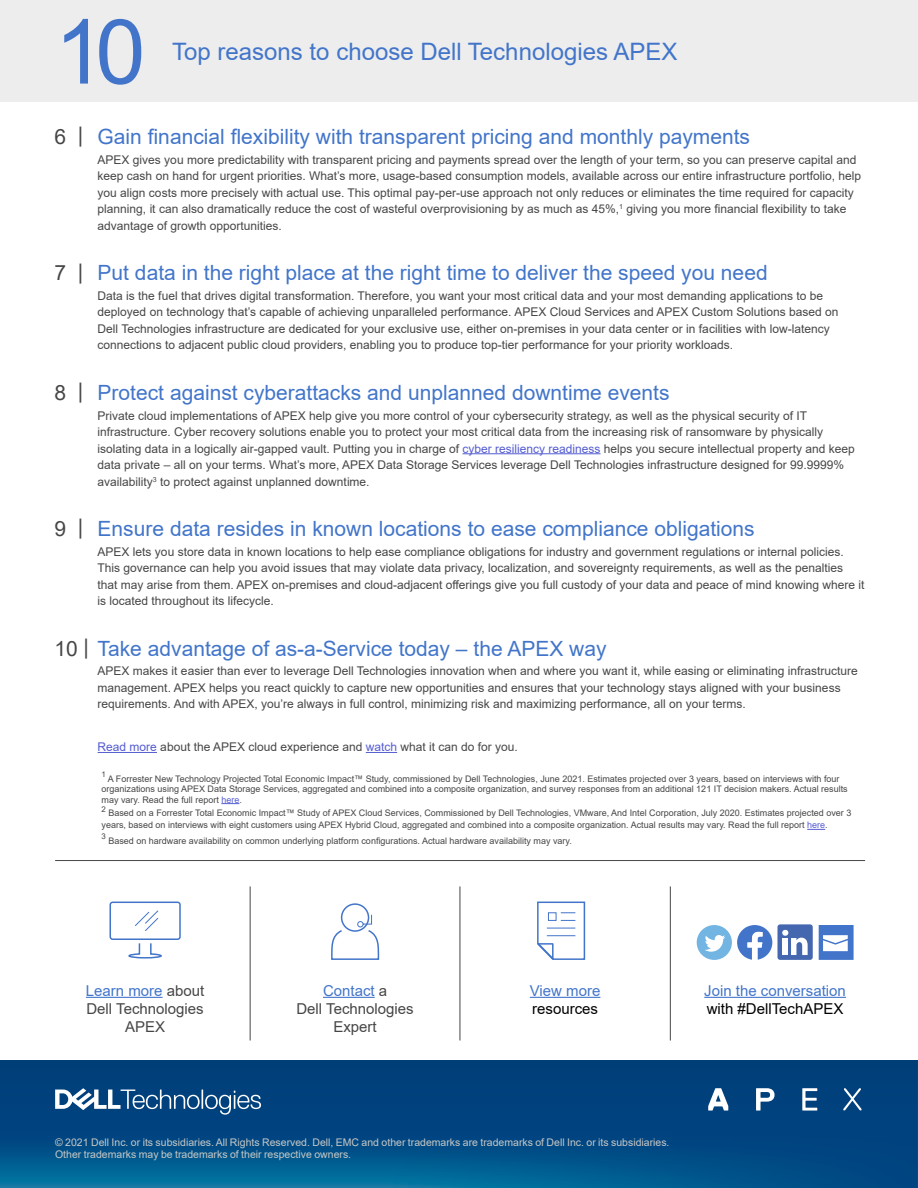
<style>
.page{position:relative;width:918px;height:1188px;background:#fff}
.page>*{position:absolute;margin:0;border:0;box-sizing:border-box;transform-origin:0 0}
.t1{font:90px "Arial";color:#4275ca}
.Conclusion_copy{font:24px "Arial";color:#4275ca}
.List_item_subheading{font:21px "Arial";color:#4275ca}
.t2{font:15px/18px "Arial";color:#464646;text-align:center}
.t3{font:15px/18px "Arial";color:#4275ca}
.t4{font:15px/18px "Arial";color:#000}
.List_Copy{font:12px/16.5px "Arial";color:#464646}
.t5{font:10.5px/12px "Arial";color:#c7c8c6}
.List_Copy-2{font:9px/10.5px "Arial";color:#464646}
.List_Copy-3{font:7.8px "Arial";color:#464646}
.s1{color:#464646}
.s2{color:#545cd1}
.s3{color:#4275ca}
.s4{color:#000}
</style>
<div class="page">
<img style="left:0;top:1061px;width:918px;height:127px">
<svg style="left:55px;top:1088px;width:206px;height:27px;background:#3c6e9b"></svg>
<hr style="left:86px;top:997px;width:77px;height:1px;background:#4275ca">
<hr style="left:323px;top:997px;width:52px;height:1px;background:#4275ca">
<hr style="left:530px;top:997px;width:70px;height:1px;background:#4275ca">
<hr style="left:704px;top:997px;width:142px;height:1px;background:#4275ca">
<svg style="left:819px;top:925px;width:35px;height:35px"></svg>
<svg style="left:737px;top:925px;width:35px;height:35px"></svg>
<div style="left:697px;top:925px;width:35px;height:35px;background:#72b5e3;border-radius:50%"></div>
<svg style="left:705px;top:935px;width:20px;height:17px"></svg>
<div style="left:777px;top:924px;width:36px;height:36px;background:#4467af;border-radius:3px"></div>
<svg style="left:782px;top:930px;width:26px;height:25px"></svg>
<hr style="left:250px;top:886px;width:1px;height:155px;background:#464646">
<hr style="left:460px;top:886px;width:1px;height:155px;background:#464646">
<hr style="left:670px;top:886px;width:1px;height:155px;background:#464646">
<svg style="left:537px;top:901px;width:49px;height:59px"></svg>
<div style="left:341px;top:903px;width:28px;height:29px;border:2px solid #4275ca;border-radius:50%"></div>
<svg style="left:331px;top:914px;width:49px;height:46px"></svg>
<div style="left:110px;top:902px;width:71px;height:38px;border:2px solid #4275ca;border-radius:2px"></div>
<svg style="left:135px;top:910px;width:24px;height:21px"></svg>
<svg style="left:128px;top:943px;width:34px;height:16px"></svg>
<hr style="left:55px;top:860px;width:810px;height:1px;background:#464646">
<div style="left:0;top:0;width:918px;height:101px;background:#ededed"></div>
<svg style="left:708px;top:1088px;width:20px;height:23px"></svg>
<svg style="left:756px;top:1088px;width:19px;height:23px"></svg>
<svg style="left:802px;top:1088px;width:15px;height:23px"></svg>
<svg style="left:843px;top:1088px;width:18px;height:22px"></svg>
<hr style="left:463px;top:453px;width:138px;height:1px;background:#545cd1">
<hr style="left:98px;top:752px;width:59px;height:1px;background:#545cd1">
<hr style="left:366px;top:752px;width:31px;height:1px;background:#545cd1">
<svg style="left:221px;top:803px;width:18px;height:1px"></svg>
<svg style="left:807px;top:829px;width:18px;height:1px"></svg>
<p class="t1" style="left:54px;top:-10px;width:93px">10</p>
<p class="Conclusion_copy" style="left:172px;top:35px;width:507px">Top reasons to choose Dell Technologies APEX</p>
<p class="List_item_subheading" style="left:54px;top:122px;width:697px"><span class="s1">6 |</span> Gain financial flexibility with transparent pricing and monthly payments</p>
<p class="List_Copy" style="left:98px;top:151px;width:765px">APEX gives you more predictability with transparent pricing and payments spread over the length of your term, so you can preserve capital and keep cash on hand for urgent priorities. What’s more, usage-based consumption models, available across our entire infrastructure portfolio, help you align costs more precisely with actual use. This optimal pay-per-use approach not only reduces or eliminates the time required for capacity planning, it can also dramatically reduce the cost of wasteful overprovisioning by as much as 45%,<sup>1</sup> giving you more financial flexibility to take advantage of growth opportunities.</p>
<p class="List_item_subheading" style="left:54px;top:258px;width:715px"><span class="s1">7 |</span> Put data in the right place at the right time to deliver the speed you need</p>
<p class="List_Copy" style="left:98px;top:287px;width:742px">Data is the fuel that drives digital transformation. Therefore, you want your most critical data and your most demanding applications to be deployed on technology that’s capable of achieving unparalleled performance. APEX Cloud Services and APEX Custom Solutions based on Dell Technologies infrastructure are dedicated for your exclusive use, either on-premises in your data center or in facilities with low-latency connections to adjacent public cloud providers, enabling you to produce top-tier performance for your priority workloads.</p>
<p class="List_item_subheading" style="left:54px;top:378px;width:617px"><span class="s1">8 |</span> Protect against cyberattacks and unplanned downtime events</p>
<p class="List_Copy" style="left:98px;top:407px;width:759px">Private cloud implementations of APEX help give you more control of your cybersecurity strategy, as well as the physical security of IT infrastructure. Cyber recovery solutions enable you to protect your most critical data from the increasing risk of ransomware by physically isolating data in a logically air-gapped vault. Putting you in charge of <span class="s2">cyber resiliency readiness</span> helps you secure intellectual property and keep data private – all on your terms. What’s more, APEX Data Storage Services leverage Dell Technologies infrastructure designed for 99.9999% availability<sup>3</sup> to protect against unplanned downtime.</p>
<p class="List_item_subheading" style="left:54px;top:514px;width:702px"><span class="s1">9 |</span> Ensure data resides in known locations to ease compliance obligations</p>
<p class="List_Copy" style="left:98px;top:543px;width:768px">APEX lets you store data in known locations to help ease compliance obligations for industry and government regulations or internal policies.<br>This governance can help you avoid issues that may violate data privacy, localization, and sovereignty requirements, as well as the penalties that may arise from them. APEX on-premises and cloud-adjacent offerings give you full custody of your data and peace of mind knowing where it is located throughout its lifecycle.</p>
<p class="List_item_subheading" style="left:54px;top:634px;width:554px"><span class="s1">10 |</span> Take advantage of as-a-Service today – the APEX way</p>
<p class="List_Copy" style="left:98px;top:663px;width:762px">APEX makes it easier than ever to leverage Dell Technologies innovation when and where you want it, while easing or eliminating infrastructure management. APEX helps you react quickly to capture new opportunities and ensures that your technology stays aligned with your business requirements. And with APEX, you’re always in full control, minimizing risk and maximizing performance, all on your terms.</p>
<p class="List_Copy" style="left:98px;top:739px;width:422px"><span class="s2">Read more</span> about the APEX cloud experience and <span class="s2">watch</span> what it can do for you.</p>
<p class="List_Copy-3" style="left:102px;top:769px;width:6px">1</p>
<p class="List_Copy-2" style="left:102px;top:773px;width:748px;text-indent:6px">A Forrester New Technology Projected Total Economic Impact™ Study, commissioned by Dell Technologies, June 2021. Estimates projected over 3 years, based on interviews with four organizations using APEX Data Storage Services, aggregated and combined into a composite organization, and survey responses from an additional 121 IT decision makers. Actual results may vary. Read the full report <span class="s2">here</span>.</p>
<p class="List_Copy-3" style="left:102px;top:804px;width:6px">2</p>
<p class="List_Copy-2" style="left:102px;top:807px;width:751px;line-height:12px;text-indent:7px">Based on a Forrester Total Economic Impact™ Study of APEX Cloud Services, Commissioned by Dell Technologies, VMware, And Intel Corporation, July 2020. Estimates projected over 3 years, based on interviews with eight customers using APEX Hybrid Cloud, aggregated and combined into a composite organization. Actual results may vary. Read the full report <span class="s2">here</span>.</p>
<p class="List_Copy-3" style="left:102px;top:831px;width:6px">3</p>
<p class="List_Copy-2" style="left:108px;top:835px;width:465px">Based on hardware availability on common underlying platform configurations. Actual hardware availability may vary.</p>
<p class="t2" style="left:86px;top:981px;width:120px"><span class="s3">Learn more</span> about<br>Dell Technologies<br>APEX</p>
<p class="t2" style="left:296px;top:981px;width:119px"><span class="s3">Contact</span> a<br>Dell Technologies<br>Expert</p>
<p class="t4" style="left:530px;top:981px;width:72px"><span class="s3">View more </span>resources</p>
<p class="t3" style="left:704px;top:981px;width:143px">Join the conversation <span class="s4">with #DellTechAPEX</span></p>
<p class="t5" style="left:55px;top:1136px;width:616px">© 2021 Dell Inc. or its subsidiaries. All Rights Reserved. Dell, EMC and other trademarks are trademarks of Dell Inc. or its subsidiaries.<br>Other trademarks may be trademarks of their respective owners.</p>
</div>
